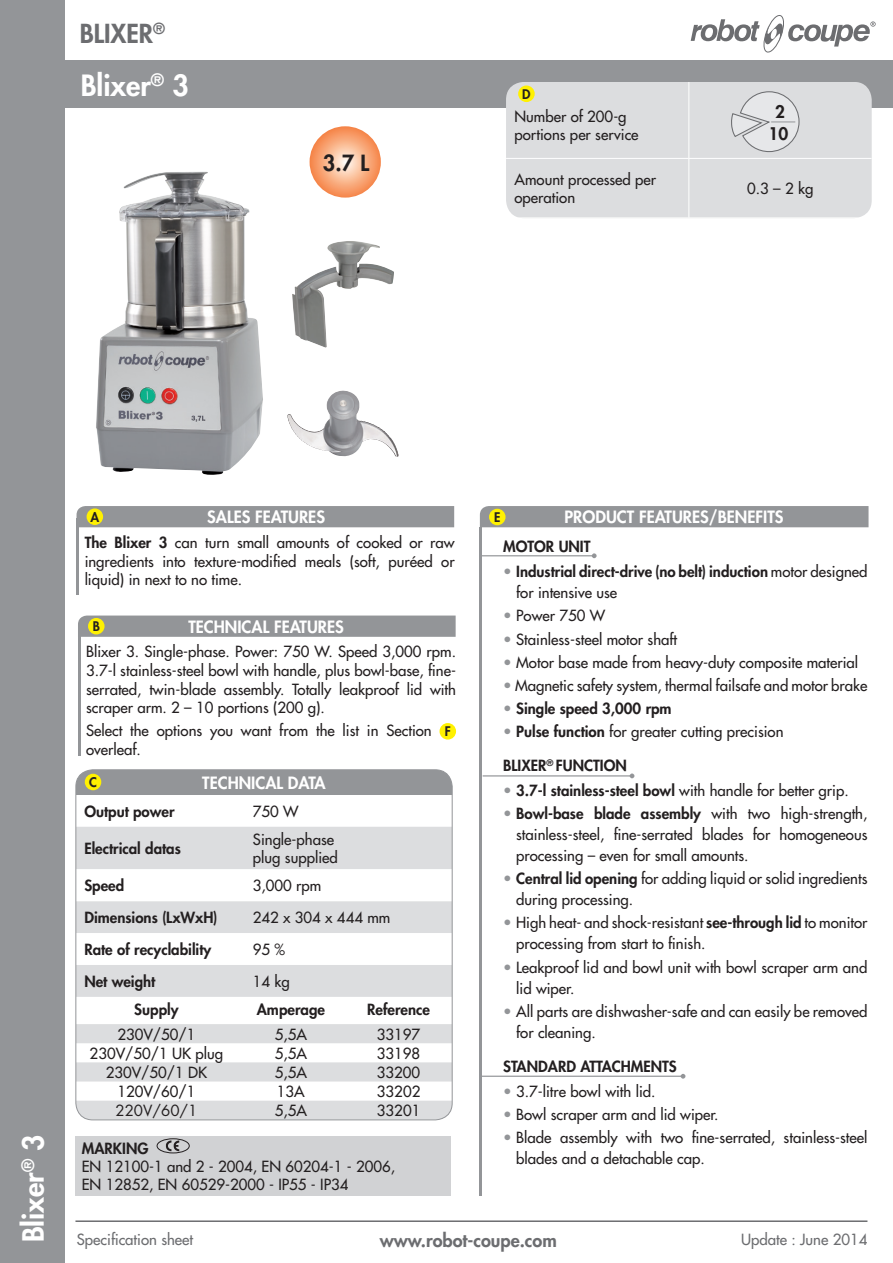
<style>
.page{position:relative;width:893px;height:1263px;background:#fff}
.page>*{position:absolute;margin:0;border:0;box-sizing:border-box;transform-origin:0 0}
.t1{font:800 28.5px "Futura";color:#fff}
.t2{font:800 25.5px "Futura";color:#6c6d70}
.t3{font:800 21.75px "Futura";color:#231f20}
.t4{font:800 18px "Futura";color:#6c6d70}
.t5{font:800 16.95px/22.2px "Futura";color:#231f20;text-align:center}
.t6{font:800 16.5px "Futura";color:#fff}
.t7{font:15px/21px "Futura";color:#231f20}
.t8{font:800 15px/21px "Futura";color:#231f20}
.t9{font:15px "Futura";color:#6c6d70}
.t10{font:15px "Futura";color:#231f20}
.t11{font:800 12.9px "Futura";color:#231f20}
.s1{font-weight:800}
.s2{font-weight:800;font-size:12.9px}
.s3{font-weight:400;color:#939598}
.s4{font-weight:400}
.s5{color:#939598}
.s6{font-weight:800;color:#939598}
</style>
<div class="page">
<div style="left:0;top:60px;width:893px;height:47px;background:#939598"></div>
<svg style="left:691px;top:15px;width:185px;height:37px"></svg>
<div style="left:0;top:0;width:65px;height:1263px;background:#939598"></div>
<svg style="left:310px;top:126px;width:71px;height:72px;background:#f8ab7f"></svg>
<div style="left:75px;top:1136px;width:375px;height:59px;background:#d1d2d4"></div>
<div style="left:506px;top:82px;width:366px;height:136px;background:#dcdddf"></div>
<hr style="left:689px;top:82px;width:1px;height:76px;background:#fff">
<hr style="left:506px;top:158px;width:183px;height:1px;background:#fff">
<hr style="left:689px;top:158px;width:183px;height:1px;background:#fff">
<hr style="left:689px;top:159px;width:1px;height:59px;background:#fff">
<div style="left:518px;top:86px;width:17px;height:16px;background:#fff101;border-radius:50%"></div>
<svg style="left:731px;top:91px;width:68px;height:61px;background:#d9dadc"></svg>
<img style="left:96px;top:172px;width:167px;height:303px">
<img style="left:287px;top:391px;width:112px;height:66px">
<img style="left:292px;top:241px;width:102px;height:107px">
<hr style="left:480px;top:527px;width:2px;height:668px;background:#939598">
<div style="left:480px;top:506px;width:388px;height:21px;background:#939598"></div>
<hr style="left:483px;top:775px;width:149px;height:1px;background:#939598">
<svg style="left:630px;top:773px;width:4px;height:5px"></svg>
<hr style="left:481px;top:1076px;width:202px;height:1px;background:#939598">
<svg style="left:681px;top:1074px;width:4px;height:5px"></svg>
<hr style="left:482px;top:555px;width:112px;height:1px;background:#939598">
<svg style="left:592px;top:553px;width:5px;height:5px"></svg>
<hr style="left:77px;top:518px;width:2px;height:77px;background:#939598">
<div style="left:77px;top:506px;width:377px;height:21px;background:#939598"></div>
<div style="left:87px;top:508px;width:16px;height:17px;background:#fff101;border-radius:50%"></div>
<hr style="left:78px;top:628px;width:2px;height:127px;background:#939598">
<div style="left:439px;top:723px;width:17px;height:16px;background:#fff101;border-radius:50%"></div>
<svg style="left:78px;top:615px;width:378px;height:22px;background:#97989b"></svg>
<div style="left:88px;top:618px;width:17px;height:16px;background:#fff101;border-radius:50%"></div>
<div style="left:489px;top:509px;width:17px;height:16px;background:#fff101;border-radius:50%"></div>
<div style="left:157px;top:1138px;width:33px;height:15px;border:1px solid #231f20;border-radius:50%"></div>
<svg style="left:166px;top:1140px;width:13px;height:11px"></svg>
<div style="left:76px;top:770px;width:376px;height:25px;background:#939598"></div>
<div style="left:77px;top:827px;width:374px;height:170px;background:#dcdddf"></div>
<svg style="left:77px;top:869px;width:374px;height:96px"></svg>
<svg style="left:77px;top:1024px;width:375px;height:96px"></svg>
<div style="left:75px;top:769px;width:378px;height:351px;border:1px solid #939598;border-radius:17px"></div>
<div style="left:85px;top:774px;width:16px;height:16px;background:#fff101;border-radius:50%"></div>
<hr style="left:75px;top:1220px;width:792px;height:2px;background:#6c6d70">
<h2 class="t2" style="left:80px;top:17px;width:87px">BLIXER<sup>®</sup></h2>
<h1 class="t1" style="left:81px;top:67px;width:110px">Blixer<sup>®</sup> 3</h1>
<h3 class="t3" style="left:323px;top:149px;width:48px">3.7 L</h3>
<p class="t11" style="left:522px;top:86px;width:10px">D</p>
<p class="t5" style="left:769px;top:100px;width:21px">2<br>10</p>
<p class="t7" style="left:514px;top:108px;width:126px;line-height:18px">Number of 200-g portions per service</p>
<p class="t7" style="left:514px;top:171px;width:143px;line-height:18px">Amount processed per operation</p>
<p class="t7" style="left:747px;top:178px;width:68px">0.3 – 2 kg</p>
<h1 class="t1" style="left:15px;top:1242px;width:110px;rotate:-90deg">Blixer<sup>®</sup> 3</h1>
<p class="t11" style="left:90px;top:509px;width:10px">A</p>
<p class="t6" style="left:207px;top:507px;width:119px">SALES FEATURES</p>
<p class="t7" style="left:85px;top:533px;width:371px;line-height:18.8px;text-align:justify"><span class="s1">The Blixer 3</span> can turn small amounts of cooked or raw ingredients into texture-modified meals (soft, puréed or liquid) in next to no time.</p>
<p class="t11" style="left:93px;top:618px;width:9px">B</p>
<p class="t6" style="left:188px;top:616px;width:157px">TECHNICAL FEATURES</p>
<p class="t7" style="left:86px;top:642px;width:371px;line-height:18.8px;text-align:justify">Blixer 3. Single-phase. Power: 750 W. Speed 3,000 rpm.<br>3.7-l stainless-steel bowl with handle, plus bowl-base, fine&shy;serrated, twin-blade assembly. Totally leakproof lid with scraper arm. 2 – 10 portions (200 g).</p>
<p class="t7" style="left:86px;top:721px;width:366px;line-height:18.8px">Select the options you want from the list in Section <span class="s2">F </span>overleaf.</p>
<p class="t11" style="left:89px;top:774px;width:9px">C</p>
<p class="t6" style="left:202px;top:772px;width:125px">TECHNICAL DATA</p>
<p class="t8" style="left:84px;top:801px;width:92px">Output power</p>
<p class="t7" style="left:253px;top:801px;width:47px">750 W</p>
<p class="t8" style="left:84px;top:838px;width:98px">Electrical datas</p>
<p class="t7" style="left:253px;top:830px;width:86px;line-height:18px">Single-phase plug supplied</p>
<p class="t8" style="left:84px;top:875px;width:41px">Speed</p>
<p class="t7" style="left:253px;top:875px;width:70px">3,000 rpm</p>
<p class="t8" style="left:84px;top:907px;width:135px">Dimensions (LxWxH)</p>
<p class="t7" style="left:253px;top:907px;width:139px">242 x 304 x 444 mm</p>
<p class="t8" style="left:84px;top:939px;width:128px">Rate of recyclability</p>
<p class="t7" style="left:253px;top:939px;width:34px">95 %</p>
<p class="t8" style="left:84px;top:971px;width:73px">Net weight</p>
<p class="t7" style="left:253px;top:971px;width:38px">14 kg</p>
<p class="t8" style="left:134px;top:999px;width:46px">Supply</p>
<p class="t8" style="left:257px;top:999px;width:70px">Amperage</p>
<p class="t8" style="left:367px;top:999px;width:64px">Reference</p>
<p class="t7" style="left:117px;top:1024px;width:80px">230V/50/1</p>
<p class="t7" style="left:275px;top:1024px;width:34px">5,5A</p>
<p class="t7" style="left:377px;top:1024px;width:45px">33197</p>
<p class="t7" style="left:90px;top:1043px;width:135px">230V/50/1 UK plug</p>
<p class="t7" style="left:275px;top:1043px;width:34px">5,5A</p>
<p class="t7" style="left:377px;top:1043px;width:45px">33198</p>
<p class="t7" style="left:106px;top:1062px;width:103px">230V/50/1 DK</p>
<p class="t7" style="left:275px;top:1062px;width:34px">5,5A</p>
<p class="t7" style="left:377px;top:1062px;width:45px">33200</p>
<p class="t7" style="left:117px;top:1081px;width:80px">120V/60/1</p>
<p class="t7" style="left:277px;top:1081px;width:29px">13A</p>
<p class="t7" style="left:377px;top:1081px;width:45px">33202</p>
<p class="t10" style="left:115px;top:1100px;width:83px">220V/60/1</p>
<p class="t7" style="left:275px;top:1100px;width:34px">5,5A</p>
<p class="t7" style="left:377px;top:1100px;width:45px">33201</p>
<p class="t8" style="left:82px;top:1138px;width:68px">MARKING</p>
<p class="t7" style="left:82px;top:1157px;width:315px;line-height:18px">EN 12100-1 and 2 - 2004, EN 60204-1 - 2006,<br>EN 12852, EN 60529-2000 - IP55 - IP34</p>
<p class="t11" style="left:494px;top:509px;width:8px">E</p>
<p class="t6" style="left:564px;top:507px;width:220px">PRODUCT FEATURES/BENEFITS</p>
<p class="t8" style="left:503px;top:536px;width:89px">MOTOR UNIT</p>
<p class="t8" style="left:516px;top:561px;width:353px;text-indent:-13px"><span class="s3">•</span> Industrial direct-drive (no belt) induction <span class="s4">motor designed for intensive use</span></p>
<p class="t7" style="left:503px;top:605px;width:103px"><span class="s5">•</span> Power 750 W</p>
<p class="t7" style="left:503px;top:629px;width:176px"><span class="s5">•</span> Stainless-steel motor shaft</p>
<p class="t7" style="left:503px;top:652px;width:357px"><span class="s5">•</span> Motor base made from heavy-duty composite material</p>
<p class="t7" style="left:503px;top:675px;width:366px"><span class="s5">•</span> Magnetic safety system, thermal failsafe and motor brake</p>
<p class="t8" style="left:503px;top:698px;width:170px"><span class="s5">•</span> Single speed 3,000 rpm</p>
<p class="t7" style="left:503px;top:721px;width:282px"><span class="s6">•</span> <span class="s1">Pulse function</span> for greater cutting precision</p>
<p class="t8" style="left:503px;top:755px;width:125px">BLIXER<sup>®</sup> FUNCTION</p>
<p class="t8" style="left:503px;top:780px;width:347px"><span class="s3">•</span> 3.7-l stainless-steel bowl <span class="s4">with handle for better grip.</span></p>
<p class="t7" style="left:516px;top:803px;width:353px;text-align:justify;text-indent:-13px"><span class="s5">•</span> <span class="s1">Bowl-base blade assembly</span> with two high-strength, stainless-steel, fine-serrated blades for homogeneous processing – even for small amounts.</p>
<p class="t7" style="left:516px;top:868px;width:353px;text-indent:-13px"><span class="s5">•</span> <span class="s1">Central lid opening</span> for adding liquid or solid ingredients during processing.</p>
<p class="t7" style="left:516px;top:912px;width:353px;text-indent:-13px"><span class="s5">•</span> High heat- and shock-resistant <span class="s1">see-through lid</span> to monitor processing from start to finish.</p>
<p class="t7" style="left:516px;top:957px;width:353px;text-indent:-13px"><span class="s5">•</span> Leakproof lid and bowl unit with bowl scraper arm and lid wiper.</p>
<p class="t7" style="left:516px;top:1001px;width:353px;text-indent:-13px"><span class="s5">•</span> All parts are dishwasher-safe and can easily be removed for cleaning.</p>
<p class="t8" style="left:503px;top:1055px;width:175px">STANDARD ATTACHMENTS</p>
<p class="t7" style="left:503px;top:1081px;width:154px"><span class="s5">•</span> 3.7-litre bowl with lid.</p>
<p class="t7" style="left:503px;top:1104px;width:217px"><span class="s5">•</span> Bowl scraper arm and lid wiper.</p>
<p class="t7" style="left:516px;top:1127px;width:353px;text-indent:-13px"><span class="s5">•</span> Blade assembly with two fine-serrated, stainless-steel blades and a detachable cap.</p>
<p class="t9" style="left:77px;top:1230px;width:118px">Specification sheet</p>
<p class="t4" style="left:380px;top:1229px;width:179px">www.robot-coupe.com</p>
<p class="t9" style="left:741px;top:1230px;width:128px">Update : June 2014</p>
</div>
